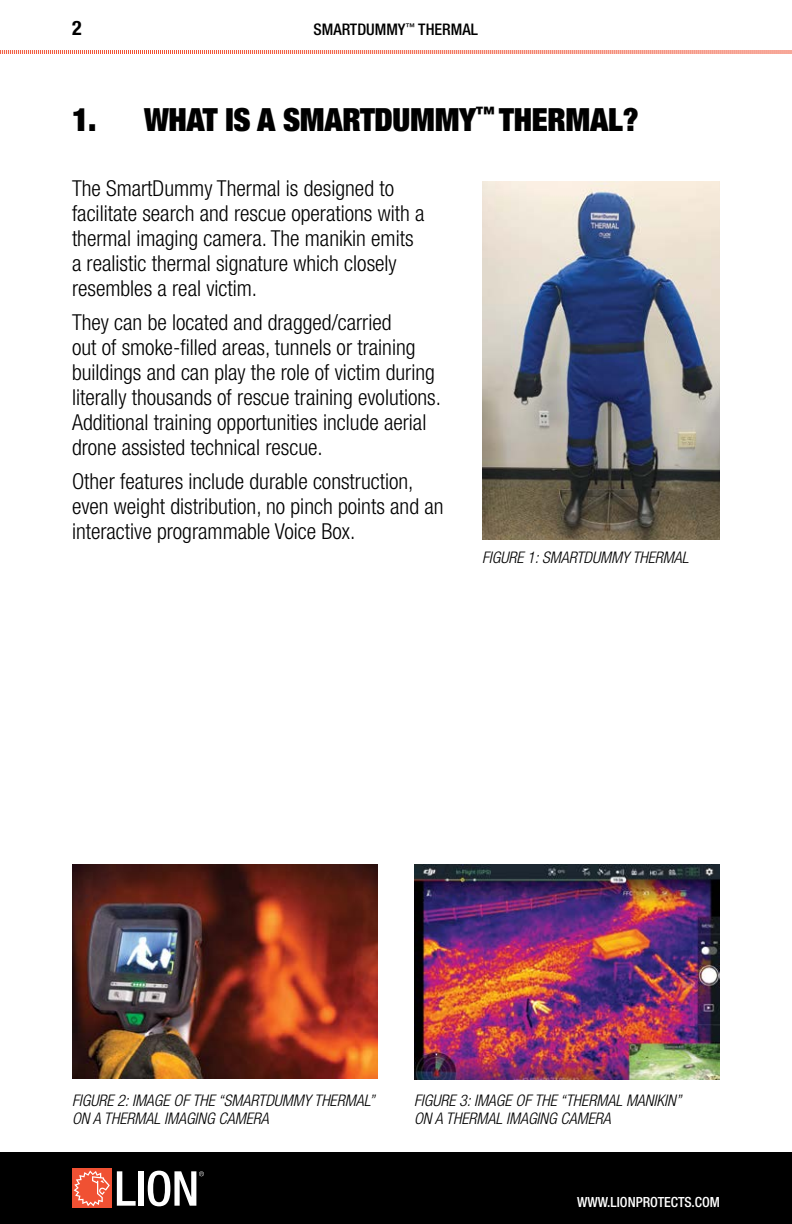
<style>
.page{position:relative;width:792px;height:1224px;background:#fff}
.page>*{position:absolute;margin:0;border:0;box-sizing:border-box;transform-origin:0 0}
.t1{font:900 condensed 32px "Helvetica Neue LT Std";letter-spacing:-.01em;color:#000}
.t2{font:300 condensed 22px/25px "Helvetica Neue LT Std";color:#000}
.t3{font:700 condensed 20px "Helvetica Neue LT Std";color:#000}
.t4{font:italic 300 condensed 16px/18px "Helvetica Neue LT Std";color:#000}
.t5{font:500 condensed 16px "Helvetica Neue LT Std";color:#000}
.t6{font:500 condensed 14px "Helvetica Neue LT Std";color:#fff}
</style>
<div class="page">
<div style="left:0;top:1152px;width:792px;height:72px;background:#000"></div>
<svg style="left:0;top:50px;width:792px;height:4px;background:#f7a798"></svg>
<svg style="left:117px;top:1171px;width:19px;height:35px"></svg>
<div style="left:138px;top:1171px;width:6px;height:35px;background:#fff"></div>
<div style="left:72px;top:1169px;width:40px;height:39px;background:#f05133"></div>
<svg style="left:74px;top:1171px;width:36px;height:35px"></svg>
<svg style="left:148px;top:1171px;width:56px;height:35px"></svg>
<img style="left:73px;top:864px;width:305px;height:215px">
<img style="left:482px;top:182px;width:238px;height:358px">
<img style="left:414px;top:864px;width:306px;height:216px">
<p class="t3" style="left:72px;top:16px;width:11px">2</p>
<p class="t5" style="left:314px;top:20px;width:166px">SMARTDUMMY<sup>™</sup> THERMAL</p>
<h1 class="t1" style="left:72px;top:99px;width:568px">1. WHAT IS A SMARTDUMMY<sup>™</sup> THERMAL?</h1>
<p class="t2" style="left:72px;top:175px;width:354px">The SmartDummy Thermal is designed to facilitate search and rescue operations with a thermal imaging camera. The manikin emits a realistic thermal signature which closely resembles a real victim.</p>
<p class="t2" style="left:72px;top:309px;width:371px">They can be located and dragged/carried<br>out of smoke-filled areas, tunnels or training buildings and can play the role of victim during literally thousands of rescue training evolutions.<br>Additional training opportunities include aerial drone assisted technical rescue.</p>
<p class="t2" style="left:72px;top:468px;width:373px">Other features include durable construction, even weight distribution, no pinch points and an interactive programmable Voice Box.</p>
<p class="t4" style="left:482px;top:549px;width:208px">FIGURE 1: SMARTDUMMY THERMAL</p>
<p class="t4" style="left:72px;top:1092px;width:304px">FIGURE 2: IMAGE OF THE “SMARTDUMMY THERMAL”<br>ON A THERMAL IMAGING CAMERA</p>
<p class="t4" style="left:414px;top:1092px;width:269px">FIGURE 3: IMAGE OF THE “THERMAL MANIKIN”<br>ON A THERMAL IMAGING CAMERA</p>
<p class="t6" style="left:577px;top:1193px;width:144px">WWW.LIONPROTECTS.COM</p>
</div>
